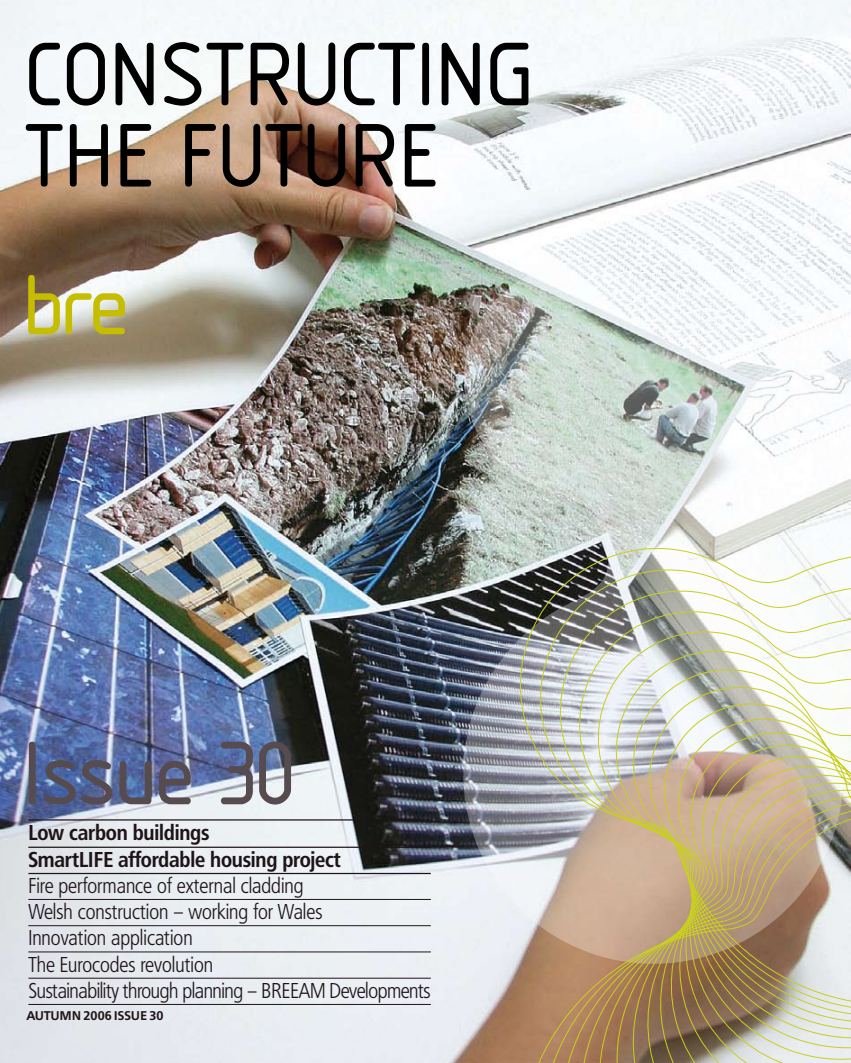
<style>
.page{position:relative;width:851px;height:1063px;background:#fff}
.page>*{position:absolute;margin:0;border:0;box-sizing:border-box;transform-origin:0 0}
.t1{font:93.75px/81.2px "Isonorm MN";color:#000}
.t2{font:93.75px "Isonorm MN";color:#564b4e}
.t3{font:300 21.25px/26.2px "Frutiger Condensed BQ";color:#1e1417}
.t4{font:700 21.25px/26.2px "Frutiger Condensed BQ";letter-spacing:-.01em;color:#1e1417}
.t5{font:700 12.5px "Frutiger BQ";color:#1e1417}
</style>
<div class="page">
<img style="left:0;top:0;width:850px;height:1063px">
<svg style="left:466px;top:673px;width:53px;height:278px;background:#adb2bc"></svg>
<svg style="left:481px;top:674px;width:38px;height:252px;background:#b4b8c0"></svg>
<svg style="left:496px;top:675px;width:23px;height:227px"></svg>
<img style="left:463px;top:264px;width:387px;height:409px">
<img style="left:468px;top:274px;width:382px;height:400px">
<svg style="left:524px;top:331px;width:326px;height:217px"></svg>
<img style="left:519px;top:548px;width:331px;height:515px">
<svg style="left:28px;top:275px;width:32px;height:59px;background:#b2a74d"></svg>
<svg style="left:66px;top:293px;width:59px;height:41px;background:#cac66b"></svg>
<hr style="left:28px;top:819px;width:403px;height:2px;background:#1e1417">
<hr style="left:28px;top:847px;width:403px;height:1px;background:#1e1417">
<hr style="left:28px;top:873px;width:403px;height:1px;background:#1e1417">
<hr style="left:28px;top:899px;width:403px;height:1px;background:#1e1417">
<hr style="left:28px;top:925px;width:403px;height:1px;background:#1e1417">
<hr style="left:28px;top:952px;width:403px;height:1px;background:#1e1417">
<hr style="left:28px;top:978px;width:403px;height:1px;background:#1e1417">
<hr style="left:28px;top:1004px;width:403px;height:1px;background:#1e1417">
<h1 class="t1" style="left:25px;top:33px;width:509px">CONSTRUCTING<br>THE FUTURE</h1>
<h1 class="t2" style="left:23px;top:721px;width:273px">Issue 30</h1>
<p class="t4" style="left:28px;top:820px;width:314px">Low carbon buildings<br>SmartLIFE affordable housing project</p>
<p class="t3" style="left:28px;top:872px;width:403px">Fire performance of external cladding<br>Welsh construction – working for Wales<br>Innovation application<br>The Eurocodes revolution<br>Sustainability through planning – BREEAM Developments</p>
<p class="t5" style="left:27px;top:1008px;width:138px">AUTUMN 2006 ISSUE 30</p>
</div>
